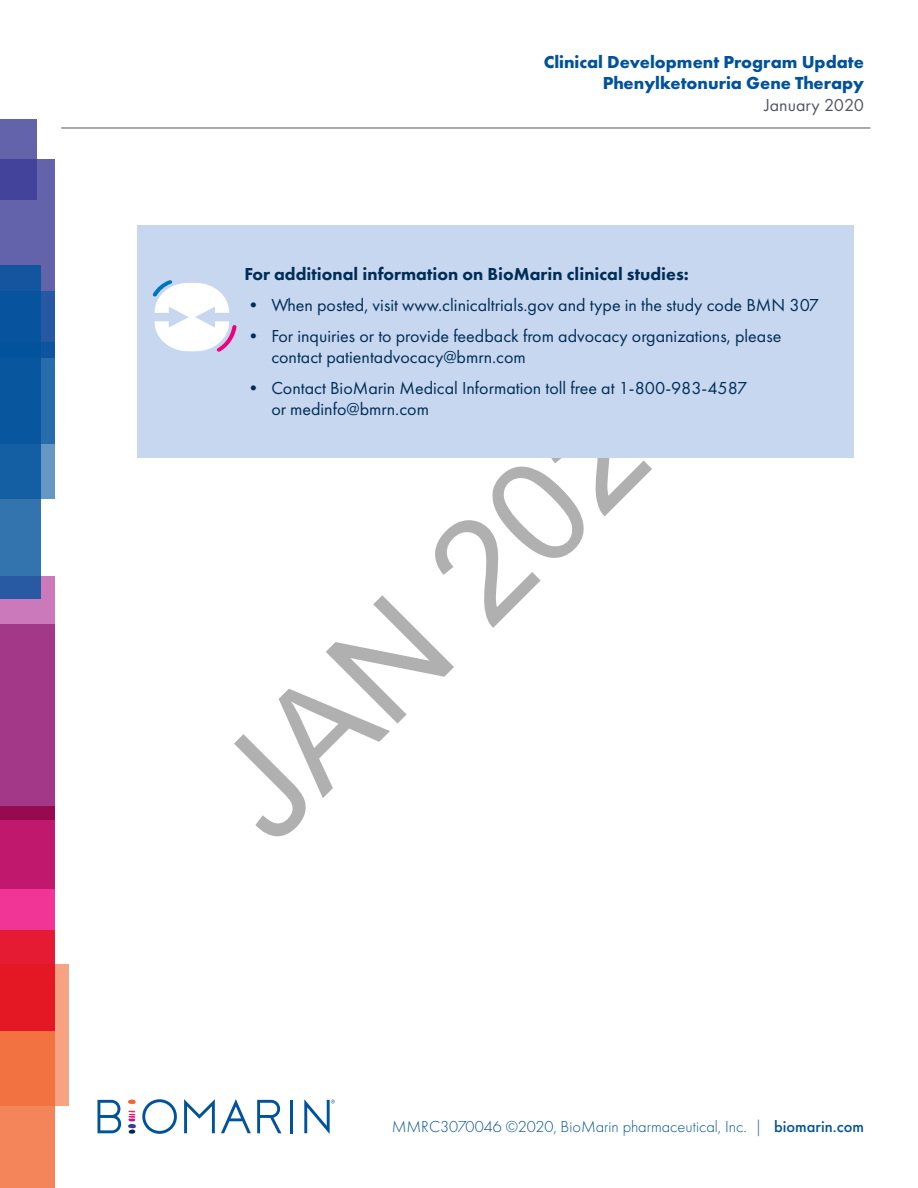
<style>
.page{position:relative;width:918px;height:1188px;background:#fff}
.page>*{position:absolute;margin:0;border:0;box-sizing:border-box;transform-origin:0 0}
.t1{font:141.75px "Arial";color:rgb(0 0 0/.31)}
.t2{font:18px/21.6px "Futura PT";color:#002d56}
.t3{font:700 18px/21.6px "Futura PT";color:#00529c;text-align:right}
.t4{font:800 18px "Futura PT";color:#002d56}
.t5{font:18px "Futura PT";color:#53565e}
.t6{font:300 16.5px "Futura PT";color:#00529c}
.s1{font-weight:500}
</style>
<div class="page">
<svg style="left:128px;top:1099px;width:8px;height:5px"></svg>
<svg style="left:128px;top:1111px;width:8px;height:23px"></svg>
<svg style="left:221px;top:1099px;width:30px;height:34px"></svg>
<hr style="left:290px;top:1100px;width:3px;height:33px;background:#00529c">
<svg style="left:184px;top:1099px;width:31px;height:34px"></svg>
<svg style="left:257px;top:1100px;width:24px;height:33px"></svg>
<svg style="left:98px;top:1100px;width:23px;height:33px"></svg>
<svg style="left:142px;top:1099px;width:35px;height:35px"></svg>
<svg style="left:304px;top:1099px;width:31px;height:35px"></svg>
<div style="left:0;top:930px;width:54px;height:258px;background:#f4845a"></div>
<div style="left:0;top:159px;width:54px;height:198px;background:#6363ac"></div>
<div style="left:0;top:342px;width:54px;height:157px;background:#6697c3"></div>
<div style="left:0;top:577px;width:54px;height:312px;background:#cc79bb"></div>
<svg style="left:0;top:265px;width:41px;height:334px;background:#2365a7"></svg>
<svg style="left:0;top:964px;width:68px;height:142px;background:#f37f54"></svg>
<svg style="left:0;top:292px;width:54px;height:152px;background:#0d589f"></svg>
<svg style="left:0;top:119px;width:36px;height:81px;background:#5352a3"></svg>
<svg style="left:0;top:820px;width:54px;height:211px;background:#da1d54"></svg>
<svg style="left:0;top:625px;width:54px;height:195px;background:#a23483"></svg>
<div style="left:138px;top:225px;width:716px;height:232px;background:#c7d7ef"></div>
<svg style="left:152px;top:280px;width:85px;height:72px"></svg>
<hr style="left:61px;top:128px;width:809px;height:1px;background:#53565e">
<p class="t3" style="left:544px;top:50px;width:322px">Clinical Development Program Update<br>Phenylketonuria Gene Therapy</p>
<p class="t5" style="left:764px;top:94px;width:101px">January 2020</p>
<p class="t4" style="left:244px;top:263px;width:446px">For additional information on BioMarin clinical studies:</p>
<p class="t2" style="left:244px;top:294px;width:576px">• When posted, visit www.clinicaltrials.gov and type in the study code BMN 307</p>
<p class="t2" style="left:271px;top:325px;width:512px;text-indent:-27px">• For inquiries or to provide feedback from advocacy organizations, please contact patientadvocacy@bmrn.com</p>
<p class="t2" style="left:271px;top:377px;width:477px;text-indent:-27px">• Contact BioMarin Medical Information toll free at 1-800-983-4587 or medinfo@bmrn.com</p>
<h1 class="t1" style="left:169px;top:744px;width:624px;rotate:-45deg">JAN 2020</h1>
<p class="t6" style="left:392px;top:1117px;width:474px">MMRC3070046 ©2020, BioMarin pharmaceutical, Inc. | <span class="s1">biomarin.com</span></p>
</div>
